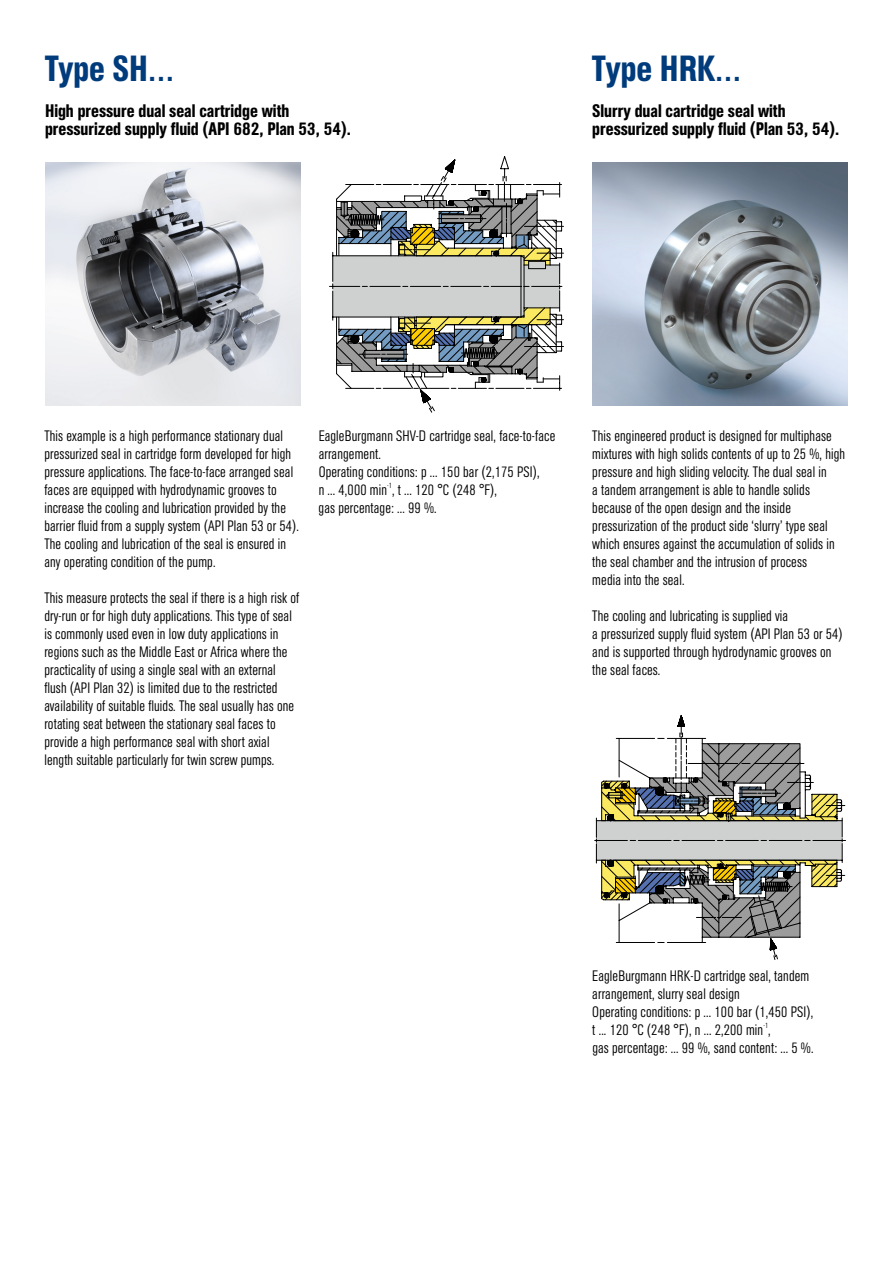
<style>
.page{position:relative;width:893px;height:1263px;background:#fff}
.page>*{position:absolute;margin:0;border:0;box-sizing:border-box;transform-origin:0 0}
.t1{font:500 condensed 36px "AG Book Pro";color:#003b7c}
.t2{font:500 condensed 18px/18px "AG Book Pro";color:#000}
.t3{font:300 condensed 15px/18px "AG Book Pro";letter-spacing:.01em;color:#000}
.t4{font:300 8.7px "AG Buch Condensed BQ";letter-spacing:.025em;color:#000}
.t5{font:300 7.5px "AG Buch Condensed BQ";letter-spacing:.025em;color:#000}
.t6{font:300 condensed 7.5px "AG Book Pro";color:#000}
</style>
<div class="page">
<img style="left:45px;top:163px;width:256px;height:242px">
<img style="left:592px;top:163px;width:256px;height:242px">
<svg style="left:596px;top:715px;width:249px;height:245px"></svg>
<svg style="left:333px;top:195px;width:7px;height:183px"></svg>
<svg style="left:340px;top:156px;width:222px;height:257px"></svg>
<h1 class="t1" style="left:45px;top:45px;width:131px">Type SH…</h1>
<p class="t2" style="left:45px;top:102px;width:307px">High pressure dual seal cartridge with pressurized supply fluid (API 682, Plan 53, 54).</p>
<h1 class="t1" style="left:592px;top:45px;width:150px">Type HRK…</h1>
<p class="t2" style="left:592px;top:102px;width:248px">Slurry dual cartridge seal with pressurized supply fluid (Plan 53, 54).</p>
<p class="t3" style="left:44px;top:427px;width:256px">This example is a high performance stationary dual pressurized seal in cartridge form developed for high pressure applications. The face-to-face arranged seal faces are equipped with hydrodynamic grooves to increase the cooling and lubrication provided by the barrier fluid from a supply system (API Plan 53 or 54).<br>The cooling and lubrication of the seal is ensured in any operating condition of the pump.</p>
<p class="t3" style="left:44px;top:589px;width:256px">This measure protects the seal if there is a high risk of dry-run or for high duty applications. This type of seal is commonly used even in low duty applications in regions such as the Middle East or Africa where the practicality of using a single seal with an external flush (API Plan 32) is limited due to the restricted availability of suitable fluids. The seal usually has one rotating seat between the stationary seal faces to provide a high performance seal with short axial length suitable particularly for twin screw pumps.</p>
<p class="t3" style="left:319px;top:427px;width:238px">EagleBurgmann SHV-D cartridge seal, face-to-face arrangement.<br>Operating conditions: p ... 150 bar (2,175 PSI),<br>n ... 4,000 min<sup>-1</sup>, t ... 120 °C (248 °F),<br>gas percentage: ... 99 %.</p>
<p class="t4" style="left:410px;top:469px;width:82px">SHV–D © EagleBurgmann</p>
<p class="t3" style="left:592px;top:427px;width:254px">This engineered product is designed for multiphase mixtures with high solids contents of up to 25 %, high pressure and high sliding velocity. The dual seal in<br>a tandem arrangement is able to handle solids because of the open design and the inside pressurization of the product side ‘slurry’ type seal which ensures against the accumulation of solids in the seal chamber and the intrusion of process<br>media into the seal.</p>
<p class="t3" style="left:592px;top:607px;width:252px">The cooling and lubricating is supplied via<br>a pressurized supply fluid system (API Plan 53 or 54) and is supported through hydrodynamic grooves on the seal faces.</p>
<p class="t3" style="left:592px;top:967px;width:222px">EagleBurgmann HRK-D cartridge seal, tandem arrangement, slurry seal design<br>Operating conditions: p ... 100 bar (1,450 PSI), t ... 120 °C (248 °F), n ... 2,200 min ,</p>
<p class="t5" style="left:676px;top:991px;width:94px">HRK–D–Tandem © EagleBurgmann</p>
<p class="t6" style="left:763px;top:1021px;width:6px">-1</p>
<p class="t3" style="left:592px;top:1039px;width:223px">gas percentage: ... 99 %, sand content: ... 5 %.</p>
</div>
